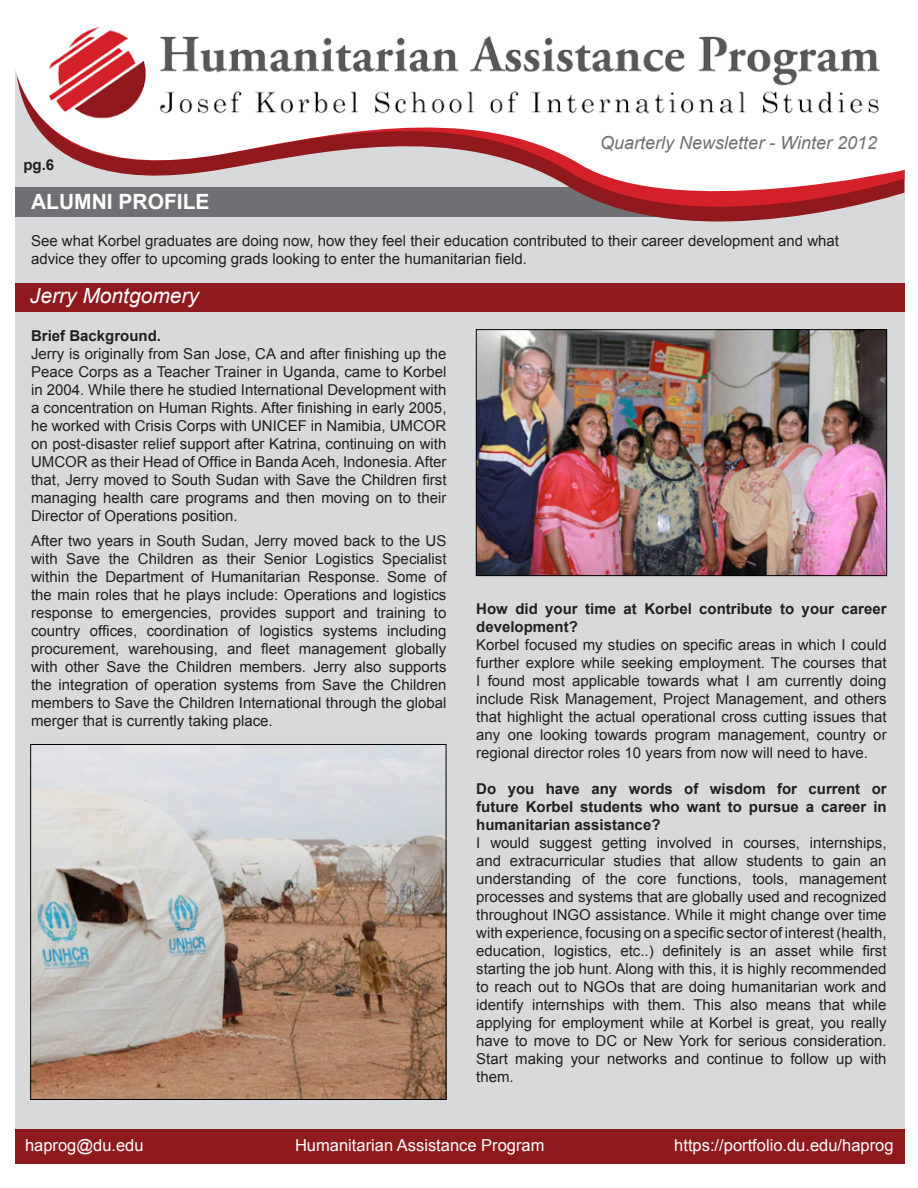
<style>
.page{position:relative;width:918px;height:1188px;background:#fff}
.page>*{position:absolute;margin:0;border:0;box-sizing:border-box;transform-origin:0 0}
.t1{font:italic 21px "Arial";color:#fff}
.t2{font:700 21px "Arial";color:#fff}
.t3{font:italic 18px "Arial";color:#6f7073}
.t4{font:16.5px "Arial";color:#fff}
.t5{font:15px/18px "Arial";color:#231f20;text-align:justify}
.t6{font:700 15px/18px "Arial";color:#231f20}
</style>
<div class="page">
<div style="left:15px;top:51px;width:889px;height:1096px;background:#d8d9db"></div>
<svg style="left:15px;top:51px;width:890px;height:170px"></svg>
<img style="left:49px;top:27px;width:833px;height:93px">
<div style="left:15px;top:284px;width:889px;height:28px;background:#8f1a1d"></div>
<div style="left:15px;top:1129px;width:889px;height:35px;background:#8f1a1d"></div>
<img style="left:478px;top:331px;width:407px;height:243px">
<div style="left:476px;top:329px;width:411px;height:247px;border:1px solid #000"></div>
<img style="left:32px;top:746px;width:412px;height:352px">
<div style="left:30px;top:744px;width:416px;height:356px;border:1px solid #000"></div>
<p class="t6" style="left:23px;top:156px;width:32px">pg.6</p>
<p class="t2" style="left:31px;top:188px;width:180px">ALUMNI PROFILE</p>
<p class="t3" style="left:600px;top:131px;width:278px">Quarterly Newsletter - Winter 2012</p>
<p class="t5" style="left:31px;top:232px;width:809px">See what Korbel graduates are doing now, how they feel their education contributed to their career development and what advice they offer to upcoming grads looking to enter the humanitarian field.</p>
<p class="t1" style="left:30px;top:282px;width:171px">Jerry Montgomery</p>
<p class="t6" style="left:31px;top:327px;width:132px">Brief Background.</p>
<p class="t5" style="left:31px;top:344px;width:417px">Jerry is originally from San Jose, CA and after finishing up the Peace Corps as a Teacher Trainer in Uganda, came to Korbel in 2004. While there he studied International Development with a concentration on Human Rights. After finishing in early 2005, he worked with Crisis Corps with UNICEF in Namibia, UMCOR on post-disaster relief support after Katrina, continuing on with UMCOR as their Head of Office in Banda Aceh, Indonesia. After that, Jerry moved to South Sudan with Save the Children first managing health care programs and then moving on to their Director of Operations position.</p>
<p class="t5" style="left:31px;top:532px;width:417px">After two years in South Sudan, Jerry moved back to the US with Save the Children as their Senior Logistics Specialist within the Department of Humanitarian Response. Some of the main roles that he plays include: Operations and logistics response to emergencies, provides support and training to country offices, coordination of logistics systems including procurement, warehousing, and fleet management globally with other Save the Children members. Jerry also supports the integration of operation systems from Save the Children members to Save the Children International through the global merger that is currently taking place.</p>
<p class="t6" style="left:476px;top:600px;width:412px">How did your time at Korbel contribute to your career development?</p>
<p class="t5" style="left:476px;top:636px;width:412px">Korbel focused my studies on specific areas in which I could further explore while seeking employment. The courses that I found most applicable towards what I am currently doing include Risk Management, Project Management, and others that highlight the actual operational cross cutting issues that any one looking towards program management, country or regional director roles 10 years from now will need to have.</p>
<p class="t6" style="left:476px;top:780px;width:412px;text-align:justify">Do you have any words of wisdom for current or future Korbel students who want to pursue a career in humanitarian assistance?</p>
<p class="t5" style="left:476px;top:834px;width:412px">I would suggest getting involved in courses, internships, and extracurricular studies that allow students to gain an understanding of the core functions, tools, management processes and systems that are globally used and recognized throughout INGO assistance. While it might change over time with experience, focusing on a specific sector of interest (health, education, logistics, etc..) definitely is an asset while first starting the job hunt. Along with this, it is highly recommended to reach out to NGOs that are doing humanitarian work and identify internships with them. This also means that while applying for employment while at Korbel is great, you really have to move to DC or New York for serious consideration.<br>Start making your networks and continue to follow up with them.</p>
<p class="t4" style="left:25px;top:1135px;width:120px">haprog@du.edu</p>
<p class="t4" style="left:295px;top:1135px;width:251px">Humanitarian Assistance Program</p>
<p class="t4" style="left:674px;top:1135px;width:221px">https://portfolio.du.edu/haprog</p>
</div>
